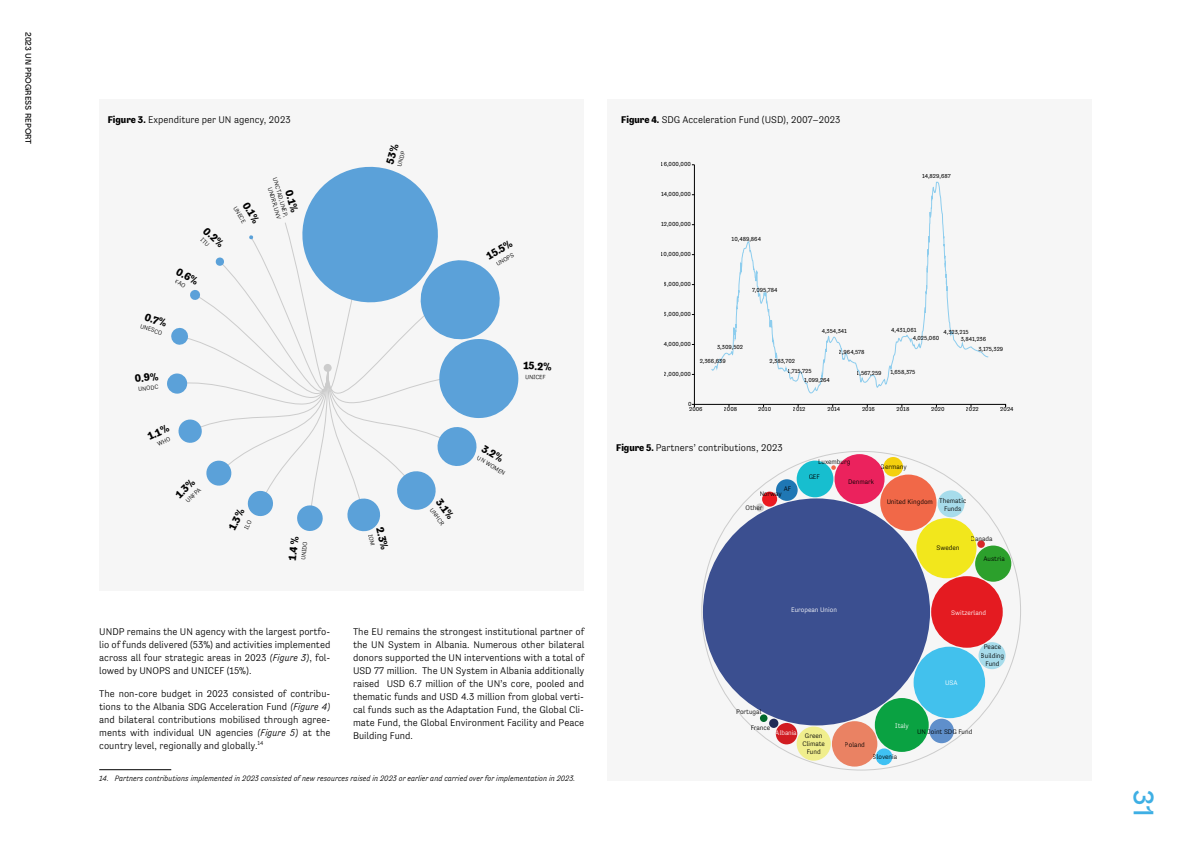
<style>
.page{position:relative;width:1191px;height:842px;background:#fff}
.page>*{position:absolute;margin:0;border:0;box-sizing:border-box;transform-origin:0 0}
.t1{font:500 28px "Safiro";color:#3eafe4}
.t2{font:700 11px "Tenso";color:#000}
.t3{font:300 10px/13px "Tenso";color:#000;text-align:justify}
.t4{font:500 8.1px "Safiro";color:#000}
.t5{font:italic 300 8px "Tenso";color:#000}
.t6{font:300 6.8px/8.2px "Tenso";color:#000;text-align:center}
.t7{font:300 6.8px "Tenso";color:#fff}
.t8{font:300 6.8px "Tenso";letter-spacing:-.02em;color:#fff}
.t9{font:300 6.2px/7.4px "Tenso";color:#000;text-align:right}
.t10{font:6px/10.1px "Tenso";color:#000}
.s1{font-weight:700}
.s2{font-style:italic}
</style>
<div class="page">
<div style="left:607px;top:99px;width:484px;height:682px;background:#f6f6f6"></div>
<div style="left:99px;top:99px;width:484px;height:492px;background:#f6f6f6"></div>
<hr style="left:99px;top:769px;width:72px;height:1px;background:#000">
<div style="left:703px;top:498px;width:227px;height:227px;background:#3b4f90;border-radius:113px"></div>
<div style="left:931px;top:576px;width:71px;height:72px;background:#e41b21;border-radius:36px"></div>
<div style="left:913px;top:647px;width:72px;height:71px;background:#42c1ed;border-radius:50%"></div>
<div style="left:916px;top:518px;width:60px;height:60px;background:#f2e71c;border-radius:50%"></div>
<div style="left:880px;top:475px;width:56px;height:56px;background:#f16848;border-radius:50%"></div>
<div style="left:874px;top:698px;width:54px;height:54px;background:#0aa242;border-radius:27px"></div>
<div style="left:834px;top:454px;width:50px;height:50px;background:#eb225d;border-radius:50%"></div>
<div style="left:832px;top:721px;width:45px;height:45px;background:#ea8263;border-radius:23px"></div>
<div style="left:796px;top:461px;width:37px;height:36px;background:#17becf;border-radius:18px"></div>
<div style="left:975px;top:545px;width:36px;height:37px;background:#2ca02c;border-radius:50%"></div>
<div style="left:796px;top:726px;width:35px;height:35px;background:#f0ee8d;border-radius:50%"></div>
<div style="left:978px;top:642px;width:27px;height:27px;background:#a7dceb;border-radius:50%"></div>
<div style="left:937px;top:490px;width:27px;height:27px;background:#a7dceb;border-radius:50%"></div>
<div style="left:929px;top:719px;width:25px;height:24px;background:#5f8fcb;border-radius:50%"></div>
<div style="left:776px;top:479px;width:21px;height:22px;background:#1f77b4;border-radius:11px"></div>
<div style="left:776px;top:723px;width:21px;height:21px;background:#d11c21;border-radius:11px"></div>
<div style="left:883px;top:457px;width:20px;height:19px;background:#f4d00e;border-radius:50%"></div>
<div style="left:875px;top:748px;width:17px;height:17px;background:#3fc1f3;border-radius:8px"></div>
<div style="left:762px;top:492px;width:15px;height:15px;background:#eb1b21;border-radius:8px"></div>
<div style="left:769px;top:719px;width:9px;height:9px;background:#222c56;border-radius:5px"></div>
<div style="left:756px;top:503px;width:8px;height:9px;background:#ccc;border-radius:4px"></div>
<div style="left:760px;top:714px;width:7px;height:8px;background:#00682b;border-radius:50%"></div>
<div style="left:977px;top:540px;width:8px;height:8px;background:#d62728;border-radius:4px"></div>
<svg style="left:831px;top:465px;width:5px;height:5px"></svg>
<div style="left:694px;top:404px;width:311px;height:3px;border:1px solid #000"></div>
<hr style="left:694px;top:165px;width:1px;height:239px;background:#000">
<svg style="left:711px;top:181px;width:278px;height:213px"></svg>
<svg style="left:167px;top:166px;width:352px;height:366px"></svg>
<p class="t4" style="left:33px;top:32px;width:114px;rotate:90deg">2023 UN PROGRESS REPORT</p>
<p class="t3" style="left:108px;top:113px;width:184px"><span class="s1">Figure 3.</span> Expenditure per UN agency, 2023</p>
<p class="t3" style="left:621px;top:113px;width:221px"><span class="s1">Figure 4.</span> SDG Acceleration Fund (USD), 2007–2023</p>
<p class="t2" style="left:210px;top:225px;width:25px;rotate:45deg">0.2%</p>
<p class="t2" style="left:180px;top:265px;width:25px;rotate:29deg">0.6%</p>
<p class="t9" style="left:279px;top:177px;width:42px;rotate:74deg">UNCTAD,UNEP,<br>UNDRR,UNV</p>
<p class="t2" style="left:251px;top:200px;width:24px;rotate:60deg">0.1%</p>
<p class="t2" style="left:295px;top:188px;width:24px;rotate:74deg">0.1%</p>
<p class="t9" style="left:238px;top:205px;width:20px;rotate:60deg">UNECE</p>
<p class="t2" style="left:147px;top:310px;width:24px;rotate:19deg">0.7%</p>
<p class="t9" style="left:141px;top:322px;width:25px;rotate:18deg">UNESCO</p>
<p class="t2" style="left:134px;top:372px;width:25px;rotate:-6deg">0.9%</p>
<p class="t9" style="left:138px;top:385px;width:22px;rotate:-6deg">UNODC</p>
<p class="t2" style="left:146px;top:431px;width:24px;rotate:-25deg">1.1%</p>
<p class="t2" style="left:173px;top:492px;width:24px;rotate:-44deg">1.3%</p>
<p class="t9" style="left:184px;top:499px;width:20px;rotate:-44deg">UNFPA</p>
<p class="t2" style="left:226px;top:527px;width:24px;rotate:-64deg">1.3%</p>
<p class="t2" style="left:286px;top:560px;width:26px;rotate:-83deg">1.4 %</p>
<p class="t9" style="left:299px;top:560px;width:20px;rotate:-83deg">UNIDO</p>
<p class="t9" style="left:395px;top:165px;width:17px;rotate:-74deg">UNDP</p>
<p class="t2" style="left:484px;top:252px;width:30px;rotate:-31deg">15.5%</p>
<p class="t9" style="left:495px;top:261px;width:21px;rotate:-31deg">UNOPS</p>
<p class="t2" style="left:386px;top:526px;width:24px;rotate:76deg">2.3%</p>
<p class="t2" style="left:523px;top:359px;width:30px;rotate:3deg">15.2%</p>
<p class="t9" style="left:525px;top:373px;width:22px;rotate:3deg">UNICEF</p>
<p class="t2" style="left:443px;top:496px;width:24px;rotate:54deg">3.1%</p>
<p class="t9" style="left:434px;top:506px;width:21px;rotate:54deg">UNHCR</p>
<p class="t2" style="left:486px;top:442px;width:24px;rotate:31deg">3.2%</p>
<p class="t9" style="left:480px;top:454px;width:33px;rotate:31deg">UN WOMEN</p>
<p class="t3" style="left:99px;top:624px;width:233px">UNDP remains the UN agency with the largest portfo&shy;lio of funds delivered (53%) and activities implemented across all four strategic areas in 2023 <span class="s2">(Figure 3)</span>, fol&shy;lowed by UNOPS and UNICEF (15%).</p>
<p class="t3" style="left:99px;top:686px;width:233px">The non-core budget in 2023 consisted of contribu&shy;tions to the Albania SDG Acceleration Fund <span class="s2">(Figure 4) </span>and bilateral contributions mobilised through agree&shy;ments with individual UN agencies <span class="s2">(Figure 5)</span> at the country level, regionally and globally.<sup>14</sup></p>
<p class="t5" style="left:99px;top:774px;width:477px">14. Partners contributions implemented in 2023 consisted of new resources raised in 2023 or earlier and carried over for implementation in 2023.</p>
<p class="t3" style="left:353px;top:624px;width:233px">The EU remains the strongest institutional partner of the UN System in Albania. Numerous other bilateral donors supported the UN interventions with a total of USD 77 million. The UN System in Albania additionally raised USD 6.7 million of the UN’s core, pooled and thematic funds and USD 4.3 million from global verti&shy;cal funds such as the Adaptation Fund, the Global Cli&shy;mate Fund, the Global Environment Facility and Peace Building Fund.</p>
<p class="t10" style="left:661px;top:159px;width:31px">16,000,000</p>
<p class="t10" style="left:661px;top:189px;width:31px">14,000,000</p>
<p class="t10" style="left:661px;top:219px;width:31px">12,000,000</p>
<p class="t10" style="left:661px;top:249px;width:32px">10,000,000</p>
<p class="t10" style="left:731px;top:234px;width:31px">10,489,864</p>
<p class="t10" style="left:922px;top:171px;width:30px">14,829,687</p>
<p class="t10" style="left:663px;top:279px;width:29px">8,000,000</p>
<p class="t10" style="left:663px;top:309px;width:29px">6,000,000</p>
<p class="t10" style="left:664px;top:339px;width:29px">4,000,000</p>
<p class="t10" style="left:664px;top:369px;width:29px">2,000,000</p>
<p class="t10" style="left:717px;top:342px;width:28px">3,309,502</p>
<p class="t10" style="left:699px;top:356px;width:28px">2,366,639</p>
<p class="t10" style="left:752px;top:285px;width:27px">7,095,784</p>
<p class="t10" style="left:912px;top:326px;width:28px;line-height:7.5px;text-indent:-21px">4,431,061<br>4,025,060</p>
<p class="t10" style="left:821px;top:326px;width:27px">4,354,341</p>
<p class="t10" style="left:839px;top:347px;width:27px">2,964,578</p>
<p class="t10" style="left:857px;top:368px;width:26px">1,567,259</p>
<p class="t10" style="left:890px;top:367px;width:27px">1,658,375</p>
<p class="t10" style="left:960px;top:328px;width:27px;line-height:7.3px;text-indent:-17px">4,323,215<br>3,841,236</p>
<p class="t10" style="left:978px;top:344px;width:26px">3,175,329</p>
<p class="t10" style="left:787px;top:356px;width:25px;text-indent:-18px">2,383,702<br>1,715,725</p>
<p class="t10" style="left:804px;top:375px;width:27px">1,099,264</p>
<p class="t10" style="left:688px;top:399px;width:5px">0</p>
<p class="t10" style="left:689px;top:404px;width:15px">2006</p>
<p class="t10" style="left:723px;top:404px;width:15px">2008</p>
<p class="t10" style="left:758px;top:404px;width:14px">2010</p>
<p class="t10" style="left:793px;top:404px;width:14px">2012</p>
<p class="t10" style="left:827px;top:404px;width:14px">2014</p>
<p class="t10" style="left:862px;top:404px;width:14px">2016</p>
<p class="t10" style="left:896px;top:404px;width:14px">2018</p>
<p class="t10" style="left:931px;top:404px;width:15px">2020</p>
<p class="t10" style="left:965px;top:404px;width:15px">2022</p>
<p class="t10" style="left:1000px;top:404px;width:15px">2024</p>
<p class="t3" style="left:616px;top:441px;width:168px"><span class="s1">Figure 5.</span> Partners’ contributions, 2023</p>
<p class="t6" style="left:783px;top:485px;width:9px">AF</p>
<p class="t6" style="left:759px;top:489px;width:24px">Norway</p>
<p class="t6" style="left:745px;top:503px;width:19px">Other</p>
<p class="t6" style="left:818px;top:458px;width:34px">Luxemburg</p>
<p class="t6" style="left:880px;top:463px;width:28px">Germany</p>
<p class="t6" style="left:808px;top:472px;width:13px">GEF</p>
<p class="t6" style="left:848px;top:477px;width:28px">Denmark</p>
<p class="t6" style="left:939px;top:496px;width:29px">Thematic<br>Funds</p>
<p class="t6" style="left:886px;top:498px;width:48px">United Kingdom</p>
<p class="t6" style="left:936px;top:544px;width:25px">Sweden</p>
<p class="t6" style="left:970px;top:534px;width:23px">Canada</p>
<p class="t6" style="left:983px;top:554px;width:23px">Austria</p>
<p class="t7" style="left:791px;top:606px;width:47px">European Union</p>
<p class="t7" style="left:951px;top:609px;width:36px">Switzerland</p>
<p class="t6" style="left:980px;top:643px;width:25px">Peace<br>Building<br>Fund</p>
<p class="t7" style="left:945px;top:679px;width:14px">USA</p>
<p class="t6" style="left:736px;top:708px;width:27px">Portugal</p>
<p class="t6" style="left:750px;top:724px;width:21px">France</p>
<p class="t8" style="left:776px;top:729px;width:22px">Albania</p>
<p class="t6" style="left:802px;top:731px;width:24px">Green<br>Climate<br>Fund</p>
<p class="t6" style="left:845px;top:741px;width:21px">Poland</p>
<p class="t7" style="left:895px;top:722px;width:15px">Italy</p>
<p class="t6" style="left:872px;top:752px;width:26px">Slovenia</p>
<p class="t6" style="left:917px;top:727px;width:57px">UN Joint SDG Fund</p>
<h1 class="t1" style="left:1160px;top:789px;width:30px;rotate:90deg">31</h1>
</div>
